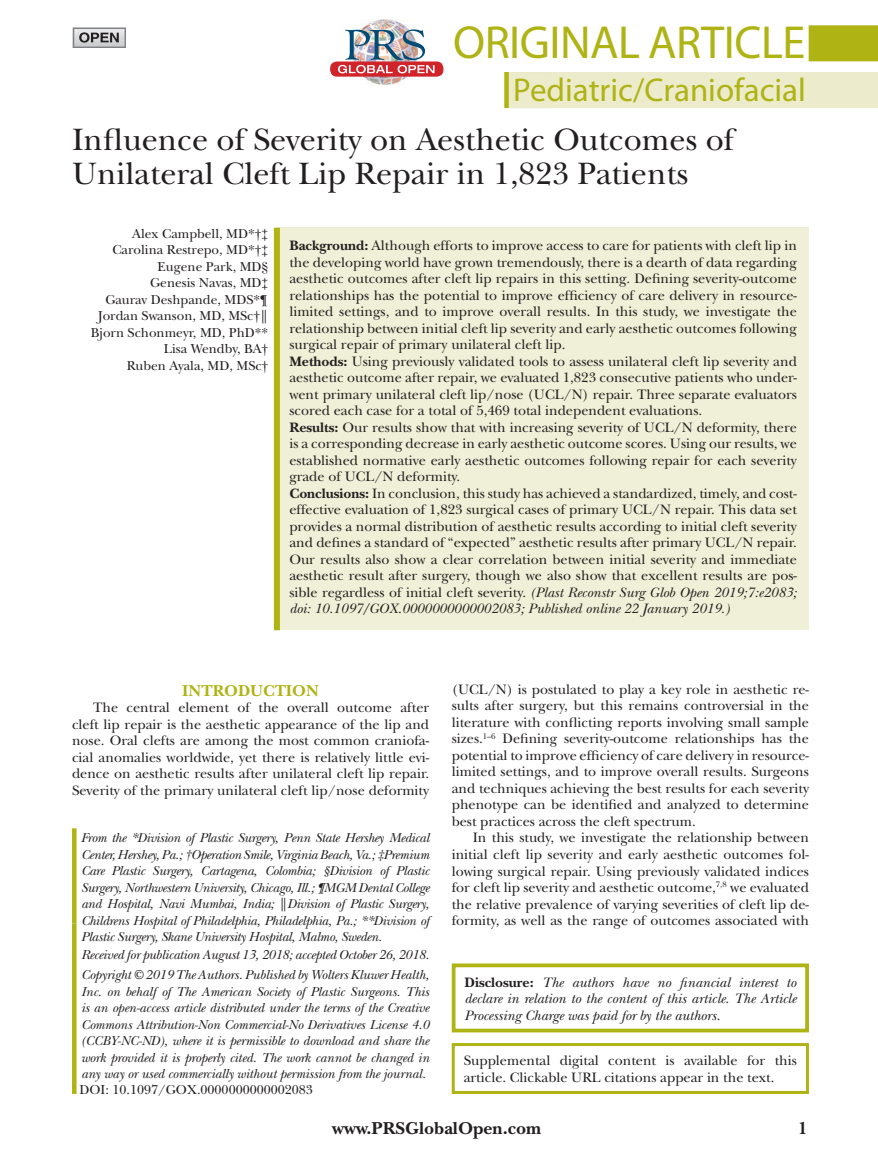
<style>
.page{position:relative;width:878px;height:1175px;background:#fff}
.page>*{position:absolute;margin:0;border:0;box-sizing:border-box;transform-origin:0 0}
.t1{font:46.5px "Myriad Pro";letter-spacing:-.01em;color:#afb314}
.t2{font:33px "Myriad Pro";color:#afb314}
.t3{font:32.25px/34.5px "New Baskerville";color:#231f20}
.t4{font:700 18px "New Baskerville";color:#231f20}
.t5{font:700 16.5px "New Baskerville";color:#afb314}
.t6{font:14.25px/16.5px "New Baskerville";color:#231f20;text-align:justify}
.t7{font:italic 14.25px/16.5px "New Baskerville";color:#231f20;text-align:justify}
.t8{font:italic 13.5px/16.5px "New Baskerville";letter-spacing:-.015em;color:#231f20;text-align:justify}
.t9{font:13.5px/16.5px "New Baskerville";color:#231f20;text-align:right}
.s1{font-family:"Courier Std"}
.s2{font-weight:700}
.s3{font-style:italic}
.s4{font-family:"Courier Std";font-style:normal}
.s5{font-weight:700;font-style:normal}
</style>
<div class="page">
<div style="left:73px;top:28px;width:52px;height:20px;border:2px solid #808285"></div>
<svg style="left:79px;top:32px;width:40px;height:11px"></svg>
<img style="left:361px;top:20px;width:48px;height:64px">
<div style="left:330px;top:61px;width:113px;height:16px;background:#d1232a;border-radius:7px"></div>
<img style="left:338px;top:29px;width:96px;height:44px">
<hr style="left:72px;top:828px;width:4px;height:95px;background:#afb314">
<div style="left:277px;top:228px;width:531px;height:402px;background:#eff0d7"></div>
<div style="left:274px;top:228px;width:6px;height:402px;background:#afb314"></div>
<div style="left:452px;top:963px;width:356px;height:69px;border:4px solid #afb314"></div>
<div style="left:504px;top:72px;width:46px;height:36px;background:#afb314"></div>
<div style="left:508px;top:72px;width:370px;height:36px;background:#ececcc"></div>
<div style="left:452px;top:1043px;width:356px;height:51px;border:3px solid #afb314"></div>
<hr style="left:72px;top:923px;width:4px;height:171px;background:#afb314">
<div style="left:808px;top:25px;width:70px;height:36px;background:#afb314"></div>
<h1 class="t1" style="left:453px;top:14px;width:354px">Original Article</h1>
<h2 class="t2" style="left:513px;top:69px;width:294px">Pediatric/Craniofacial</h2>
<h3 class="t3" style="left:72px;top:122px;width:663px">Influence of Severity on Aesthetic Outcomes of<br>Unilateral Cleft Lip Repair in 1,823 Patients</h3>
<p class="t9" style="left:91px;top:225px;width:179px">Alex Campbell, MD*†‡<br>Carolina Restrepo, MD*†‡<br>Eugene Park, MD§<br>Genesis Navas, MD‡<br>Gaurav Deshpande, MDS*¶<br>Jordan Swanson, MD, MSc†<span class="s1">║<br></span>Bjorn Schonmeyr, MD, PhD**<br>Lisa Wendby, BA†<br>Ruben Ayala, MD, MSc†</p>
<p class="t6" style="left:289px;top:237px;width:509px;text-align:left"><span class="s2">Background:</span> Although efforts to improve access to care for patients with cleft lip in the developing world have grown tremendously, there is a dearth of data regarding aesthetic outcomes after cleft lip repairs in this setting. Defining severity-outcome relationships has the potential to improve efficiency of care delivery in resource&shy;limited settings, and to improve overall results. In this study, we investigate the relationship between initial cleft lip severity and early aesthetic outcomes following surgical repair of primary unilateral cleft lip.<br><span class="s2">Methods:</span> Using previously validated tools to assess unilateral cleft lip severity and aesthetic outcome after repair, we evaluated 1,823 consecutive patients who under&shy;went primary unilateral cleft lip/nose (UCL/N) repair. Three separate evaluators scored each case for a total of 5,469 total independent evaluations.<br><span class="s2">Results:</span> Our results show that with increasing severity of UCL/N deformity, there is a corresponding decrease in early aesthetic outcome scores. Using our results, we established normative early aesthetic outcomes following repair for each severity grade of UCL/N deformity.<br><span class="s2">Conclusions:</span> In conclusion, this study has achieved a standardized, timely, and cost&shy;effective evaluation of 1,823 surgical cases of primary UCL/N repair. This data set provides a normal distribution of aesthetic results according to initial cleft severity and defines a standard of “expected” aesthetic results after primary UCL/N repair.<br>Our results also show a clear correlation between initial severity and immediate aesthetic result after surgery, though we also show that excellent results are pos&shy;sible regardless of initial cleft severity. <span class="s3">(Plast Reconstr Surg Glob Open 2019;7:e2083; doi: 10.1097/GOX.0000000000002083; Published online 22 January 2019.)</span></p>
<p class="t5" style="left:182px;top:680px;width:138px">INTRODUCTION</p>
<p class="t6" style="left:72px;top:699px;width:359px;text-indent:21px">The central element of the overall outcome after cleft lip repair is the aesthetic appearance of the lip and nose. Oral clefts are among the most common craniofa&shy;cial anomalies worldwide, yet there is relatively little evi&shy;dence on aesthetic results after unilateral cleft lip repair.<br>Severity of the primary unilateral cleft lip/nose deformity</p>
<p class="t8" style="left:81px;top:829px;width:350px">From the *Division of Plastic Surgery, Penn State Hershey Medical Center, Hershey, Pa.; †Operation Smile, Virginia Beach, Va.; ‡Premium Care Plastic Surgery, Cartagena, Colombia; §Division of Plastic Surgery, Northwestern University, Chicago, Ill.; ¶MGM Dental College and Hospital, Navi Mumbai, India; <span class="s4">║</span>Division of Plastic Surgery, Childrens Hospital of Philadelphia, Philadelphia, Pa.; **Division of Plastic Surgery, Skane University Hospital, Malmo, Sweden.</p>
<p class="t8" style="left:81px;top:946px;width:350px">Received for publication August 13, 2018; accepted October 26, 2018.</p>
<p class="t8" style="left:81px;top:966px;width:350px">Copyright © 2019 The Authors. Published by Wolters Kluwer Health, Inc. on behalf of The American Society of Plastic Surgeons. This is an open-access article distributed under the terms of the Creative Commons Attribution-Non Commercial-No Derivatives License 4.0 (CCBY-NC-ND), where it is permissible to download and share the work provided it is properly cited. The work cannot be changed in any way or used commercially without permission from the journal.</p>
<p class="t9" style="left:80px;top:1081px;width:235px">DOI: 10.1097/GOX.0000000000002083</p>
<p class="t6" style="left:451px;top:681px;width:359px">(UCL/N) is postulated to play a key role in aesthetic re&shy;sults after surgery, but this remains controversial in the literature with conflicting reports involving small sample sizes.<sup>1–6</sup> Defining severity-outcome relationships has the potential to improve efficiency of care delivery in resource&shy;limited settings, and to improve overall results. Surgeons and techniques achieving the best results for each severity phenotype can be identified and analyzed to determine best practices across the cleft spectrum.</p>
<p class="t6" style="left:451px;top:829px;width:359px;text-indent:21px">In this study, we investigate the relationship between initial cleft lip severity and early aesthetic outcomes fol&shy;lowing surgical repair. Using previously validated indices for cleft lip severity and aesthetic outcome,<sup>7,8</sup> we evaluated the relative prevalence of varying severities of cleft lip de&shy;formity, as well as the range of outcomes associated with</p>
<p class="t7" style="left:464px;top:973px;width:333px"><span class="s5">Disclosure:</span> The authors have no financial interest to declare in relation to the content of this article. The Article Processing Charge was paid for by the authors.</p>
<p class="t6" style="left:464px;top:1052px;width:334px">Supplemental digital content is available for this article. Clickable URL citations appear in the text.</p>
<p class="t4" style="left:332px;top:1118px;width:210px">www.PRSGlobalOpen.com</p>
<p class="t4" style="left:798px;top:1118px;width:11px">1</p>
</div>
